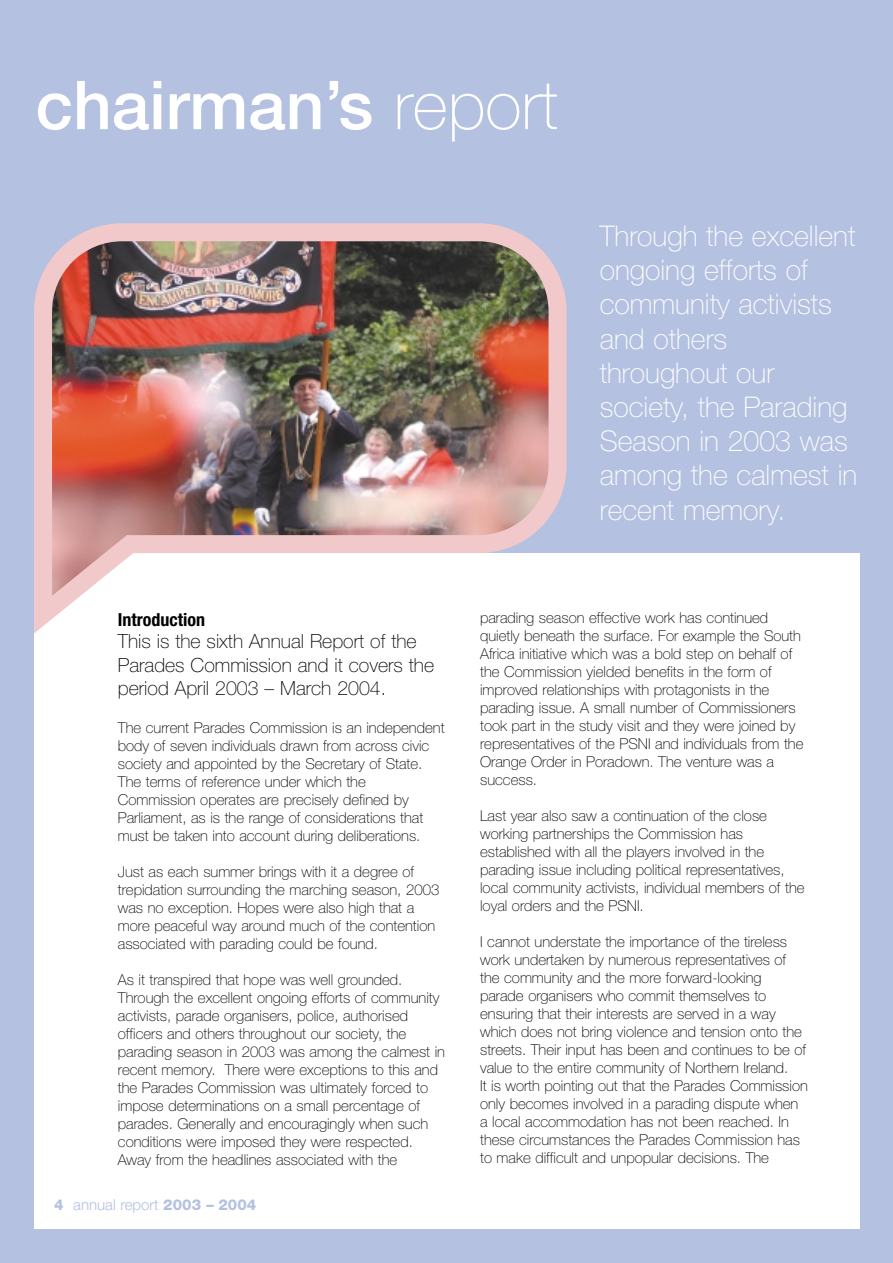
<style>
.page{position:relative;width:893px;height:1263px;background:#fff}
.page>*{position:absolute;margin:0;border:0;box-sizing:border-box;transform-origin:0 0}
.t1{font:500 67.5px "Helvetica Neue";color:#fff}
.t2{font:100 28.5px/34.2px "Helvetica Neue";color:#fff}
.t3{font:100 19.5px/23.4px "Helvetica Neue";color:#000}
.t4{font:700 condensed 18px "Helvetica Neue";color:#000}
.t5{font:100 15px/18px "Helvetica Neue";color:#000}
.t6{font:300 15px "Helvetica Neue";color:#b4c1e0}
.s1{font-weight:100}
.s2{font-weight:800}
</style>
<div class="page">
<div style="left:0;top:0;width:892px;height:1263px;background:#b4c1e0"></div>
<div style="left:34px;top:554px;width:825px;height:675px;background:#fff"></div>
<img style="left:34px;top:223px;width:541px;height:410px">
<h1 class="t1" style="left:36px;top:81px;width:523px">chairman’s <span class="s1">report</span></h1>
<h2 class="t2" style="left:599px;top:221px;width:259px">Through the excellent ongoing efforts of community activists and others throughout our society, the Parading<br>Season in 2003 was among the calmest in recent memory.</h2>
<p class="t4" style="left:118px;top:613px;width:89px">Introduction</p>
<h3 class="t3" style="left:118px;top:631px;width:318px">This is the sixth Annual Report of the<br>Parades Commission and it covers the period April 2003 – March 2004.</h3>
<p class="t5" style="left:118px;top:720px;width:328px">The current Parades Commission is an independent body of seven individuals drawn from across civic society and appointed by the Secretary of State.<br>The terms of reference under which the Commission operates are precisely defined by Parliament, as is the range of considerations that must be taken into account during deliberations.</p>
<p class="t5" style="left:118px;top:864px;width:323px">Just as each summer brings with it a degree of trepidation surrounding the marching season, 2003 was no exception. Hopes were also high that a more peaceful way around much of the contention associated with parading could be found.</p>
<p class="t5" style="left:118px;top:972px;width:329px">As it transpired that hope was well grounded.<br>Through the excellent ongoing efforts of community activists, parade organisers, police, authorised officers and others throughout our society, the parading season in 2003 was among the calmest in recent memory. There were exceptions to this and the Parades Commission was ultimately forced to impose determinations on a small percentage of parades. Generally and encouragingly when such conditions were imposed they were respected.<br>Away from the headlines associated with the</p>
<p class="t6" style="left:54px;top:1199px;width:204px"><span class="s2">4</span> annual report <span class="s2">2003 – 2004</span></p>
<p class="t5" style="left:480px;top:610px;width:325px">parading season effective work has continued quietly beneath the surface. For example the South Africa initiative which was a bold step on behalf of the Commission yielded benefits in the form of improved relationships with protagonists in the parading issue. A small number of Commissioners took part in the study visit and they were joined by representatives of the PSNI and individuals from the Orange Order in Poradown. The venture was a success.</p>
<p class="t5" style="left:480px;top:808px;width:326px">Last year also saw a continuation of the close working partnerships the Commission has established with all the players involved in the parading issue including political representatives, local community activists, individual members of the loyal orders and the PSNI.</p>
<p class="t5" style="left:480px;top:934px;width:329px">I cannot understate the importance of the tireless work undertaken by numerous representatives of the community and the more forward-looking parade organisers who commit themselves to ensuring that their interests are served in a way which does not bring violence and tension onto the streets. Their input has been and continues to be of value to the entire community of Northern Ireland.<br>It is worth pointing out that the Parades Commission only becomes involved in a parading dispute when a local accommodation has not been reached. In these circumstances the Parades Commission has to make difficult and unpopular decisions. The</p>
</div>
